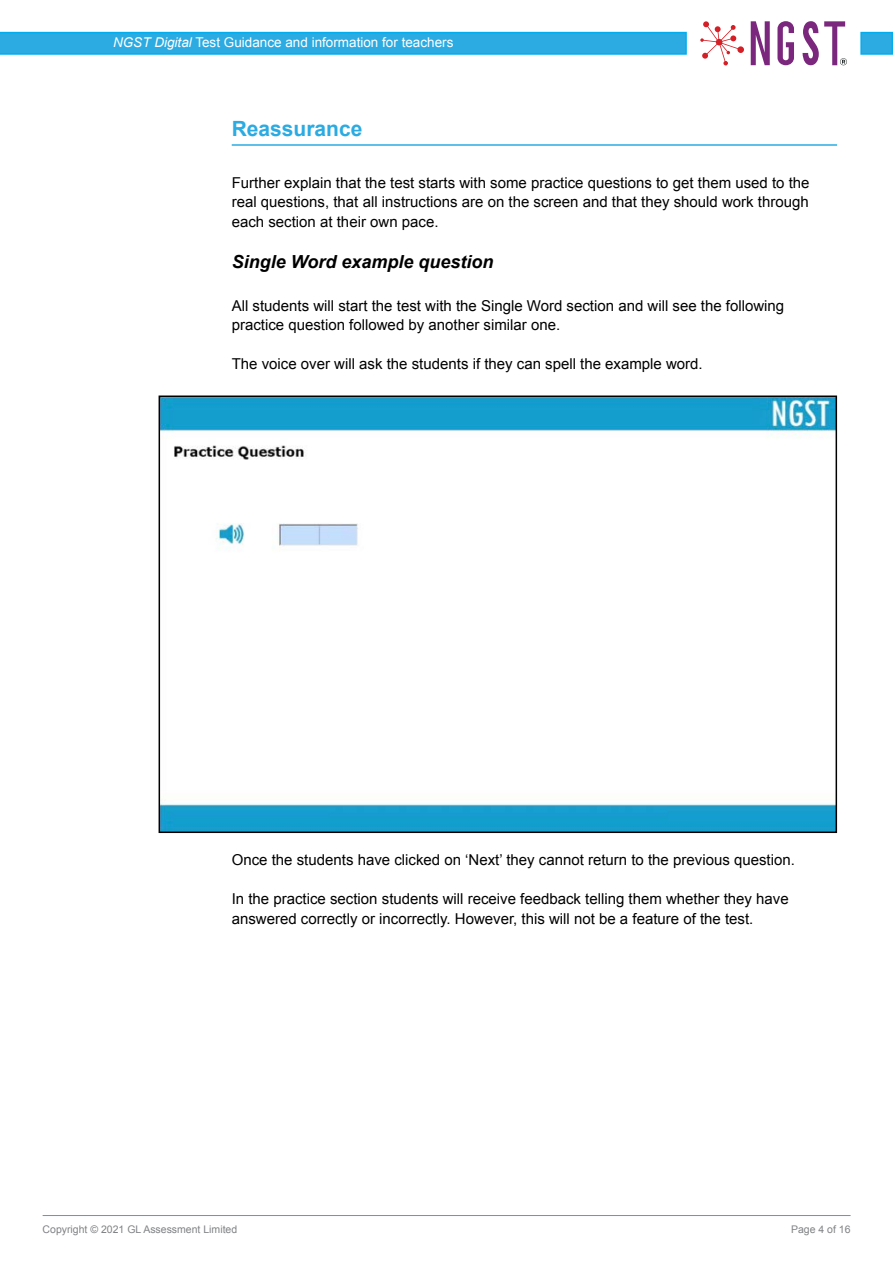
<style>
.page{position:relative;width:893px;height:1263px;background:#fff}
.page>*{position:absolute;margin:0;border:0;box-sizing:border-box;transform-origin:0 0}
.t1{font:700 21px "Arial";color:#2babe2}
.t2{font:italic 700 18px "Arial";color:#000}
.t3{font:15px/19.5px "Arial";color:#000}
.t4{font:13.5px "Arial";color:#fff}
.t5{font:10.5px "Arial";color:#808285}
.s1{font-style:italic}
</style>
<div class="page">
<hr style="left:43px;top:1215px;width:808px;height:1px;background:#2babe2">
<div style="left:860px;top:32px;width:33px;height:23px;background:#2babe2;border:2px solid #00aeef"></div>
<svg style="left:0;top:32px;width:687px;height:23px;background:#28ace3"></svg>
<div style="left:737px;top:46px;width:7px;height:7px;background:#d51f26;border-radius:50%"></div>
<svg style="left:700px;top:21px;width:40px;height:44px"></svg>
<svg style="left:777px;top:21px;width:17px;height:44px"></svg>
<svg style="left:751px;top:21px;width:19px;height:44px"></svg>
<svg style="left:802px;top:21px;width:45px;height:44px"></svg>
<hr style="left:232px;top:144px;width:605px;height:2px;background:#2babe2">
<img style="left:162px;top:398px;width:672px;height:432px">
<div style="left:159px;top:395px;width:678px;height:438px;border:2px solid #000"></div>
<p class="t4" style="left:113px;top:34px;width:342px"><span class="s1">NGST Digital</span> Test Guidance and information for teachers</p>
<h1 class="t1" style="left:232px;top:115px;width:132px">Reassurance</h1>
<p class="t3" style="left:232px;top:173px;width:579px;text-align:justify">Further explain that the test starts with some practice questions to get them used to the real questions, that all instructions are on the screen and that they should work through each section at their own pace.</p>
<p class="t2" style="left:232px;top:250px;width:263px">Single Word example question</p>
<p class="t3" style="left:232px;top:296px;width:554px">All students will start the test with the Single Word section and will see the following practice question followed by another similar one.</p>
<p class="t3" style="left:232px;top:354px;width:473px">The voice over will ask the students if they can spell the example word.</p>
<p class="t3" style="left:232px;top:850px;width:565px">Once the students have clicked on ‘Next’ they cannot return to the previous question.</p>
<p class="t3" style="left:232px;top:889px;width:558px">In the practice section students will receive feedback telling them whether they have answered correctly or incorrectly. However, this will not be a feature of the test.</p>
<p class="t5" style="left:43px;top:1223px;width:196px">Copyright © 2021 GL Assessment Limited</p>
<p class="t5" style="left:791px;top:1223px;width:61px">Page 4 of 16</p>
</div>
